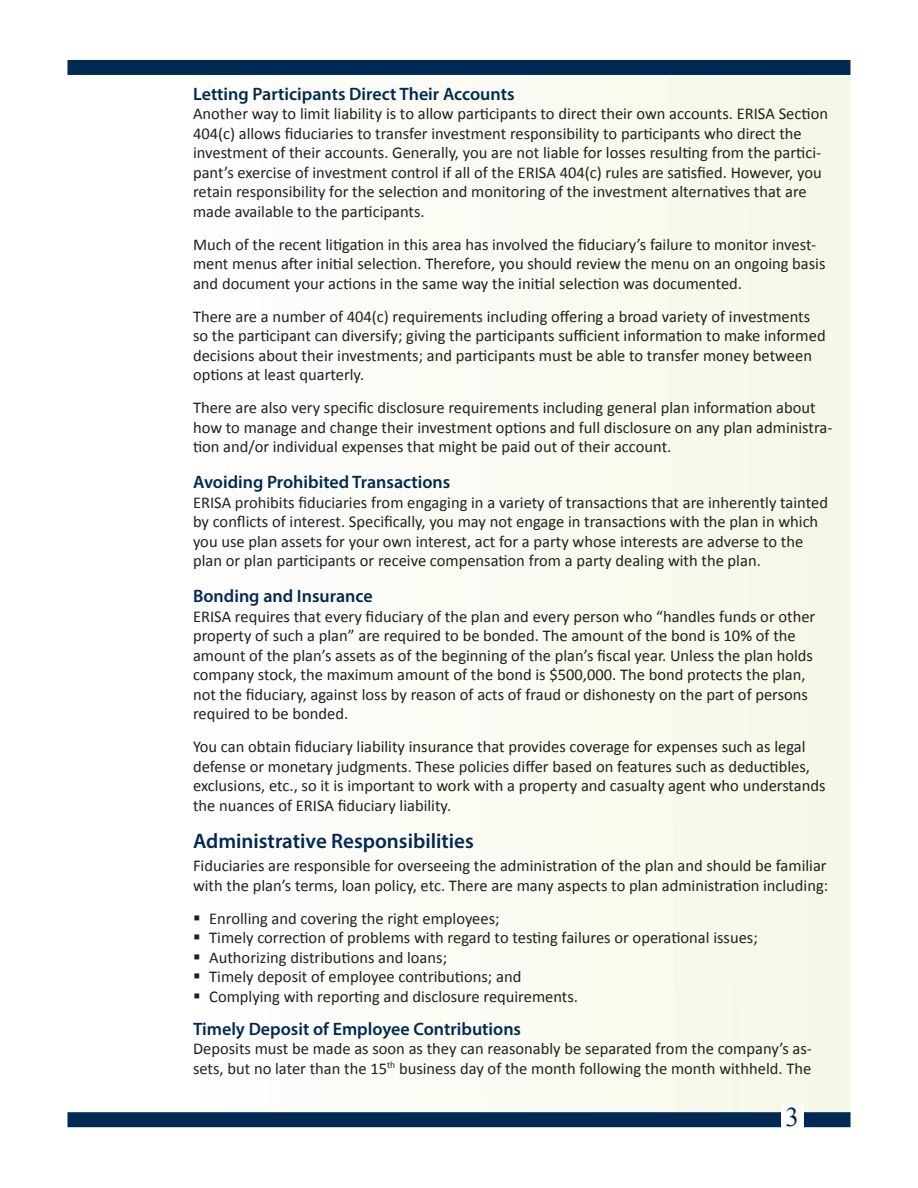
<style>
.page{position:relative;width:918px;height:1188px;background:#fff}
.page>*{position:absolute;margin:0;border:0;box-sizing:border-box;transform-origin:0 0}
.t1{font:27px "Times New Roman";color:#002953}
.t2{font:600 21px "Myriad Pro";color:#002953}
.t3{font:600 18px "Myriad Pro";color:#002953}
.t4{font:16.5px/19.5px "Calibri";color:#231f20}
</style>
<div class="page">
<div style="left:798px;top:75px;width:52px;height:989px;background:#f7f7e7"></div>
<div style="left:67px;top:60px;width:783px;height:15px;background:#002953"></div>
<div style="left:67px;top:1112px;width:783px;height:15px;background:#002953"></div>
<div style="left:781px;top:1105px;width:23px;height:23px;background:#fff"></div>
<p class="t3" style="left:193px;top:82px;width:323px">Letting Participants Direct Their Accounts</p>
<p class="t4" style="left:193px;top:104px;width:636px">Another way to limit liability is to allow participants to direct their own accounts. ERISA Section 404(c) allows fiduciaries to transfer investment responsibility to participants who direct the investment of their accounts. Generally, you are not liable for losses resulting from the partici&shy;pant’s exercise of investment control if all of the ERISA 404(c) rules are satisfied. However, you retain responsibility for the selection and monitoring of the investment alternatives that are made available to the participants.</p>
<p class="t4" style="left:193px;top:235px;width:634px">Much of the recent litigation in this area has involved the fiduciary’s failure to monitor invest&shy;ment menus after initial selection. Therefore, you should review the menu on an ongoing basis and document your actions in the same way the initial selection was documented.</p>
<p class="t4" style="left:193px;top:307px;width:634px">There are a number of 404(c) requirements including offering a broad variety of investments so the participant can diversify; giving the participants sufficient information to make informed decisions about their investments; and participants must be able to transfer money between options at least quarterly.</p>
<p class="t4" style="left:193px;top:398px;width:641px">There are also very specific disclosure requirements including general plan information about how to manage and change their investment options and full disclosure on any plan administra&shy;tion and/or individual expenses that might be paid out of their account.</p>
<p class="t3" style="left:193px;top:471px;width:259px">Avoiding Prohibited Transactions</p>
<p class="t4" style="left:193px;top:493px;width:636px">ERISA prohibits fiduciaries from engaging in a variety of transactions that are inherently tainted by conflicts of interest. Specifically, you may not engage in transactions with the plan in which you use plan assets for your own interest, act for a party whose interests are adverse to the plan or plan participants or receive compensation from a party dealing with the plan.</p>
<p class="t3" style="left:193px;top:585px;width:181px">Bonding and Insurance</p>
<p class="t4" style="left:193px;top:607px;width:624px">ERISA requires that every fiduciary of the plan and every person who “handles funds or other property of such a plan” are required to be bonded. The amount of the bond is 10% of the amount of the plan’s assets as of the beginning of the plan’s fiscal year. Unless the plan holds company stock, the maximum amount of the bond is $500,000. The bond protects the plan, not the fiduciary, against loss by reason of acts of fraud or dishonesty on the part of persons required to be bonded.</p>
<p class="t4" style="left:193px;top:737px;width:634px">You can obtain fiduciary liability insurance that provides coverage for expenses such as legal defense or monetary judgments. These policies differ based on features such as deductibles, exclusions, etc., so it is important to work with a property and casualty agent who understands the nuances of ERISA fiduciary liability.</p>
<p class="t2" style="left:193px;top:828px;width:282px">Administrative Responsibilities</p>
<p class="t4" style="left:193px;top:856px;width:637px">Fiduciaries are responsible for overseeing the administration of the plan and should be familiar with the plan’s terms, loan policy, etc. There are many aspects to plan administration including:</p>
<p class="t4" style="left:193px;top:908px;width:308px">▪ Enrolling and covering the right employees;</p>
<p class="t4" style="left:193px;top:928px;width:566px">▪ Timely correction of problems with regard to testing failures or operational issues;</p>
<p class="t4" style="left:193px;top:947px;width:256px">▪ Authorizing distributions and loans;</p>
<p class="t4" style="left:193px;top:967px;width:330px">▪ Timely deposit of employee contributions; and</p>
<p class="t4" style="left:193px;top:986px;width:387px">▪ Complying with reporting and disclosure requirements.</p>
<p class="t3" style="left:193px;top:1017px;width:330px">Timely Deposit of Employee Contributions</p>
<p class="t4" style="left:193px;top:1039px;width:620px">Deposits must be made as soon as they can reasonably be separated from the company’s as&shy;sets, but no later than the 15<sup>th</sup> business day of the month following the month withheld. The</p>
<h1 class="t1" style="left:786px;top:1099px;width:15px">3</h1>
</div>
